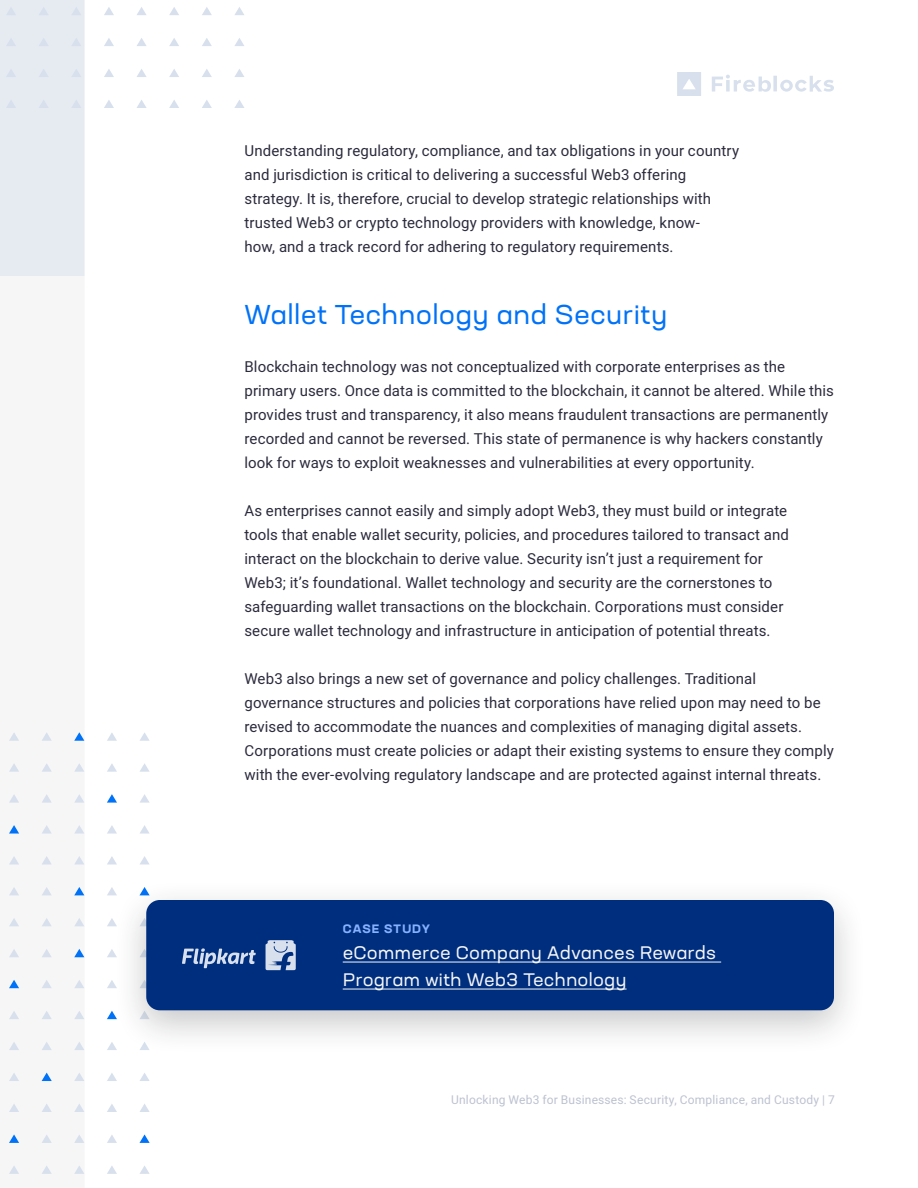
<style>
.page{position:relative;width:918px;height:1188px;background:#f6f6f6}
.page>*{position:absolute;margin:0;border:0;box-sizing:border-box;transform-origin:0 0}
.t1{font:expanded 27px "Neusa Next Pro";letter-spacing:-.005em;color:#0072f7}
.t2{font:expanded 18px/27px "Neusa Next Pro";color:#f6f6f6}
.t3{font:15px/24px "Heebo";letter-spacing:.005em;color:#2c2b3d}
.t4{font:12px "Heebo";letter-spacing:.02em;color:#bdc2d1}
.t5{font:700 expanded 12px "Neusa Next Pro";letter-spacing:.09em;color:#86b1ff}
</style>
<div class="page">
<div style="left:0;top:0;width:918px;height:276px;background:#e6ebf2"></div>
<div style="left:85px;top:0;width:833px;height:1143px;background:#fff"></div>
<svg style="left:140px;top:732px;width:10px;height:9px"></svg>
<svg style="left:107px;top:732px;width:10px;height:9px"></svg>
<svg style="left:74px;top:732px;width:10px;height:9px"></svg>
<svg style="left:42px;top:733px;width:10px;height:8px"></svg>
<svg style="left:9px;top:733px;width:10px;height:8px"></svg>
<svg style="left:140px;top:763px;width:10px;height:9px"></svg>
<svg style="left:107px;top:763px;width:10px;height:9px"></svg>
<svg style="left:74px;top:763px;width:10px;height:9px"></svg>
<svg style="left:42px;top:763px;width:10px;height:9px"></svg>
<svg style="left:9px;top:764px;width:10px;height:8px"></svg>
<svg style="left:140px;top:794px;width:10px;height:9px"></svg>
<svg style="left:107px;top:794px;width:10px;height:9px"></svg>
<svg style="left:74px;top:794px;width:10px;height:9px"></svg>
<svg style="left:42px;top:794px;width:10px;height:9px"></svg>
<svg style="left:9px;top:795px;width:10px;height:8px"></svg>
<svg style="left:140px;top:825px;width:10px;height:9px"></svg>
<svg style="left:107px;top:825px;width:10px;height:9px"></svg>
<svg style="left:75px;top:825px;width:9px;height:9px"></svg>
<svg style="left:42px;top:825px;width:9px;height:9px"></svg>
<svg style="left:9px;top:825px;width:10px;height:9px"></svg>
<svg style="left:140px;top:856px;width:10px;height:8px"></svg>
<svg style="left:107px;top:856px;width:10px;height:8px"></svg>
<svg style="left:75px;top:856px;width:9px;height:8px"></svg>
<svg style="left:42px;top:856px;width:9px;height:8px"></svg>
<svg style="left:9px;top:856px;width:10px;height:8px"></svg>
<svg style="left:107px;top:887px;width:6px;height:8px"></svg>
<svg style="left:74px;top:887px;width:10px;height:8px"></svg>
<svg style="left:42px;top:887px;width:9px;height:8px"></svg>
<svg style="left:9px;top:887px;width:10px;height:8px"></svg>
<svg style="left:107px;top:918px;width:6px;height:8px"></svg>
<svg style="left:75px;top:918px;width:9px;height:8px"></svg>
<svg style="left:42px;top:918px;width:9px;height:8px"></svg>
<svg style="left:9px;top:918px;width:10px;height:8px"></svg>
<svg style="left:107px;top:949px;width:6px;height:8px"></svg>
<svg style="left:74px;top:949px;width:10px;height:8px"></svg>
<svg style="left:42px;top:949px;width:9px;height:8px"></svg>
<svg style="left:9px;top:949px;width:10px;height:8px"></svg>
<svg style="left:107px;top:980px;width:6px;height:8px"></svg>
<svg style="left:75px;top:980px;width:9px;height:8px"></svg>
<svg style="left:42px;top:980px;width:9px;height:8px"></svg>
<svg style="left:9px;top:980px;width:10px;height:8px"></svg>
<svg style="left:107px;top:1011px;width:6px;height:8px"></svg>
<svg style="left:74px;top:1011px;width:10px;height:8px"></svg>
<svg style="left:42px;top:1011px;width:10px;height:8px"></svg>
<svg style="left:9px;top:1011px;width:10px;height:8px"></svg>
<svg style="left:107px;top:1042px;width:6px;height:8px"></svg>
<svg style="left:74px;top:1042px;width:10px;height:8px"></svg>
<svg style="left:42px;top:1042px;width:10px;height:8px"></svg>
<svg style="left:9px;top:1042px;width:10px;height:8px"></svg>
<svg style="left:140px;top:1073px;width:10px;height:8px"></svg>
<svg style="left:107px;top:1073px;width:10px;height:8px"></svg>
<svg style="left:74px;top:1073px;width:10px;height:8px"></svg>
<svg style="left:42px;top:1073px;width:10px;height:8px"></svg>
<svg style="left:9px;top:1073px;width:10px;height:8px"></svg>
<svg style="left:140px;top:1104px;width:10px;height:8px"></svg>
<svg style="left:107px;top:1104px;width:10px;height:8px"></svg>
<svg style="left:74px;top:1104px;width:10px;height:8px"></svg>
<svg style="left:42px;top:1104px;width:10px;height:8px"></svg>
<svg style="left:9px;top:1104px;width:10px;height:8px"></svg>
<svg style="left:140px;top:1134px;width:10px;height:9px"></svg>
<svg style="left:107px;top:1134px;width:10px;height:9px"></svg>
<svg style="left:74px;top:1135px;width:10px;height:8px"></svg>
<svg style="left:42px;top:1135px;width:10px;height:8px"></svg>
<svg style="left:9px;top:1134px;width:10px;height:9px"></svg>
<svg style="left:140px;top:1166px;width:9px;height:8px"></svg>
<svg style="left:107px;top:1166px;width:10px;height:8px"></svg>
<svg style="left:74px;top:1166px;width:10px;height:8px"></svg>
<svg style="left:42px;top:1166px;width:10px;height:8px"></svg>
<svg style="left:9px;top:1166px;width:10px;height:8px"></svg>
<div style="left:113px;top:878px;width:755px;height:178px;background:#1f2129;opacity:.25"></div>
<div style="left:146px;top:900px;width:688px;height:110px;background:#002e7f;border-radius:14px"></div>
<hr style="left:343px;top:962px;width:378px;height:1px;background:#f6f6f6">
<hr style="left:343px;top:989px;width:284px;height:1px;background:#f6f6f6">
<svg style="left:182px;top:948px;width:74px;height:20px"></svg>
<svg style="left:265px;top:940px;width:31px;height:30px"></svg>
<svg style="left:712px;top:75px;width:122px;height:17px"></svg>
<svg style="left:677px;top:72px;width:24px;height:24px"></svg>
<svg style="left:7px;top:8px;width:9px;height:7px"></svg>
<svg style="left:39px;top:7px;width:9px;height:8px"></svg>
<svg style="left:72px;top:7px;width:9px;height:8px"></svg>
<svg style="left:104px;top:7px;width:10px;height:8px"></svg>
<svg style="left:136px;top:7px;width:11px;height:8px"></svg>
<svg style="left:169px;top:7px;width:10px;height:8px"></svg>
<svg style="left:202px;top:7px;width:10px;height:8px"></svg>
<svg style="left:234px;top:7px;width:10px;height:8px"></svg>
<svg style="left:7px;top:39px;width:9px;height:7px"></svg>
<svg style="left:39px;top:38px;width:9px;height:8px"></svg>
<svg style="left:72px;top:38px;width:9px;height:8px"></svg>
<svg style="left:104px;top:38px;width:10px;height:8px"></svg>
<svg style="left:136px;top:38px;width:11px;height:8px"></svg>
<svg style="left:169px;top:38px;width:10px;height:8px"></svg>
<svg style="left:202px;top:38px;width:10px;height:8px"></svg>
<svg style="left:234px;top:38px;width:10px;height:8px"></svg>
<svg style="left:7px;top:70px;width:9px;height:7px"></svg>
<svg style="left:39px;top:69px;width:9px;height:8px"></svg>
<svg style="left:72px;top:69px;width:9px;height:8px"></svg>
<svg style="left:104px;top:69px;width:10px;height:8px"></svg>
<svg style="left:136px;top:69px;width:11px;height:8px"></svg>
<svg style="left:169px;top:69px;width:10px;height:8px"></svg>
<svg style="left:202px;top:69px;width:10px;height:8px"></svg>
<svg style="left:234px;top:69px;width:10px;height:8px"></svg>
<svg style="left:6px;top:101px;width:10px;height:7px"></svg>
<svg style="left:39px;top:100px;width:9px;height:8px"></svg>
<svg style="left:72px;top:100px;width:9px;height:8px"></svg>
<svg style="left:104px;top:100px;width:10px;height:8px"></svg>
<svg style="left:136px;top:100px;width:11px;height:8px"></svg>
<svg style="left:169px;top:100px;width:10px;height:8px"></svg>
<svg style="left:202px;top:100px;width:10px;height:8px"></svg>
<svg style="left:234px;top:100px;width:10px;height:8px"></svg>
<p class="t3" style="left:244px;top:139px;width:496px">Understanding regulatory, compliance, and tax obligations in your country and jurisdiction is critical to delivering a successful Web3 offering strategy. It is, therefore, crucial to develop strategic relationships with trusted Web3 or crypto technology providers with knowledge, know-<br>how, and a track record for adhering to regulatory requirements.</p>
<h1 class="t1" style="left:244px;top:297px;width:424px">Wallet Technology and Security</h1>
<p class="t3" style="left:244px;top:355px;width:591px">Blockchain technology was not conceptualized with corporate enterprises as the primary users. Once data is committed to the blockchain, it cannot be altered. While this provides trust and transparency, it also means fraudulent transactions are permanently recorded and cannot be reversed. This state of permanence is why hackers constantly look for ways to exploit weaknesses and vulnerabilities at every opportunity.</p>
<p class="t3" style="left:244px;top:499px;width:546px">As enterprises cannot easily and simply adopt Web3, they must build or integrate tools that enable wallet security, policies, and procedures tailored to transact and interact on the blockchain to derive value. Security isn’t just a requirement for Web3; it’s foundational. Wallet technology and security are the cornerstones to safeguarding wallet transactions on the blockchain. Corporations must consider secure wallet technology and infrastructure in anticipation of potential threats.</p>
<p class="t3" style="left:244px;top:667px;width:591px">Web3 also brings a new set of governance and policy challenges. Traditional governance structures and policies that corporations have relied upon may need to be revised to accommodate the nuances and complexities of managing digital assets.<br>Corporations must create policies or adapt their existing systems to ensure they comply with the ever-evolving regulatory landscape and are protected against internal threats.</p>
<p class="t5" style="left:343px;top:921px;width:89px">CASE STUDY</p>
<p class="t2" style="left:343px;top:939px;width:375px">eCommerce Company Advances Rewards<br>Program with Web3 Technology</p>
<p class="t4" style="left:451px;top:1091px;width:385px">Unlocking Web3 for Businesses: Security, Compliance, and Custody | 7</p>
</div>
